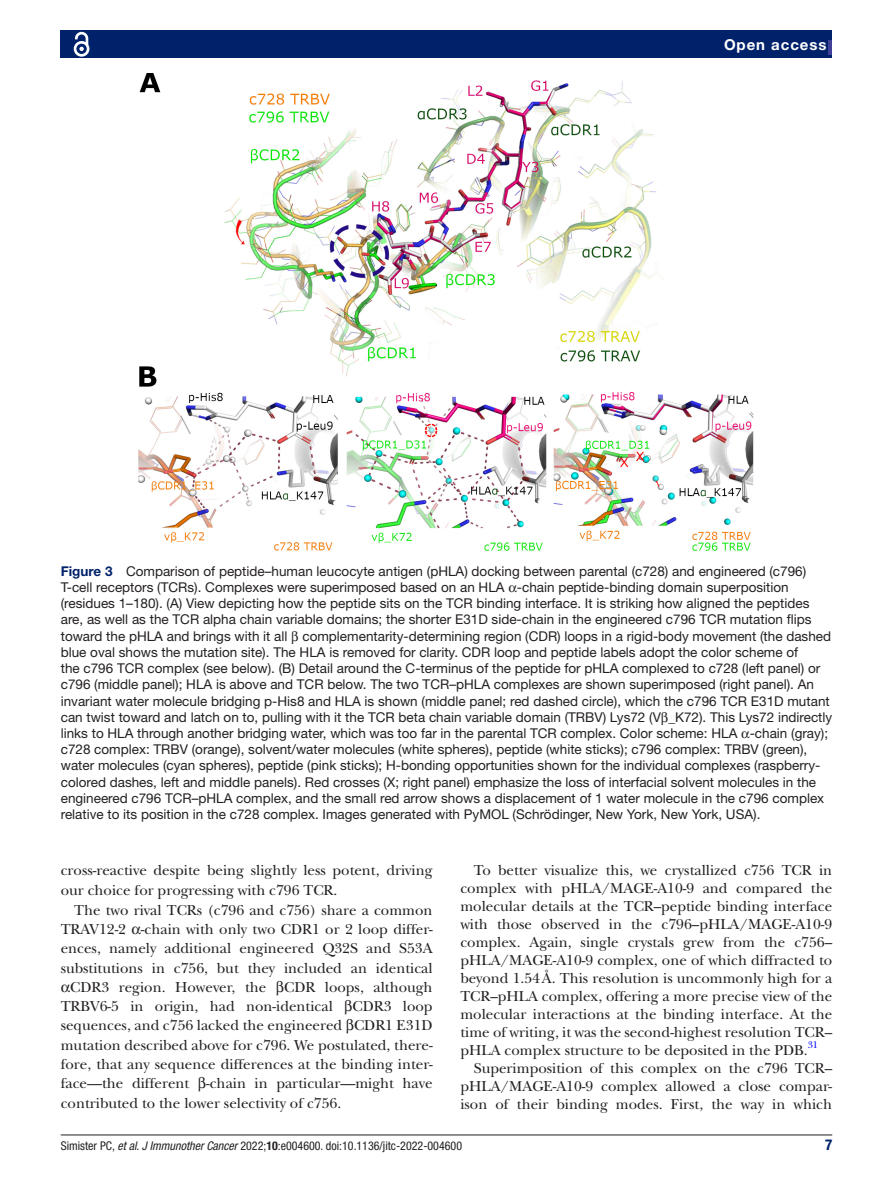
<style>
.page{position:relative;width:893px;height:1191px;background:#fff}
.page>*{position:absolute;margin:0;border:0;box-sizing:border-box;transform-origin:0 0}
.t1{font:15px/19.4px "New Baskerville";color:#231f20}
.t2{font:700 15px "Helvetica Neue LT Std";letter-spacing:.065em;color:#fff}
.t3{font:700 condensed 15px "Helvetica Neue LT Std";color:#00226b}
.t4{font:13.5px/16.2px "Helvetica Neue LT Std";color:#231f20}
.t5{font:condensed 12px "Helvetica Neue LT Std";color:#231f20}
.s1{font-weight:700;color:#00226b}
.s2{font-style:italic}
.s3{font-weight:700}
</style>
<div class="page">
<hr style="left:61px;top:1134px;width:771px;height:1px;background:#231f20">
<div style="left:61px;top:31px;width:771px;height:27px;background:#00226b"></div>
<hr style="left:828px;top:40px;width:4px;height:15px;background:#414099">
<svg style="left:73px;top:31px;width:17px;height:26px"></svg>
<img style="left:138px;top:74px;width:616px;height:477px">
<p class="t2" style="left:724px;top:35px;width:104px">Open access</p>
<p class="t4" style="left:61px;top:563px;width:773px"><span class="s1">Figure 3</span> Comparison of peptide–human leucocyte antigen (pHLA) docking between parental (c728) and engineered (c796)<br>T-cell receptors (TCRs). Complexes were superimposed based on an HLA -chain peptide-binding domain superposition (residues 1–180). (A) View depicting how the peptide sits on the TCR binding interface. It is striking how aligned the peptides are, as well as the TCR alpha chain variable domains; the shorter E31D side-chain in the engineered c796 TCR mutation flips toward the pHLA and brings with it all complementarity-determining region (CDR) loops in a rigid-body movement (the dashed blue oval shows the mutation site). The HLA is removed for clarity. CDR loop and peptide labels adopt the color scheme of<br>the c796 TCR complex (see below). (B) Detail around the C-terminus of the peptide for pHLA complexed to c728 (left panel) or c796 (middle panel); HLA is above and TCR below. The two TCR–pHLA complexes are shown superimposed (right panel). An invariant water molecule bridging p-His8 and HLA is shown (middle panel; red dashed circle), which the c796 TCR E31D mutant can twist toward and latch on to, pulling with it the TCR beta chain variable domain (TRBV) Lys72 (V _K72). This Lys72 indirectly links to HLA through another bridging water, which was too far in the parental TCR complex. Color scheme: HLA -chain (gray); c728 complex: TRBV (orange), solvent/water molecules (white spheres), peptide (white sticks); c796 complex: TRBV (green), water molecules (cyan spheres), peptide (pink sticks); H-bonding opportunities shown for the individual complexes (raspberry&shy;colored dashes, left and middle panels). Red crosses (X; right panel) emphasize the loss of interfacial solvent molecules in the engineered c796 TCR–pHLA complex, and the small red arrow shows a displacement of 1 water molecule in the c796 complex relative to its position in the c728 complex. Images generated with PyMOL (Schrödinger, New York, New York, USA).</p>
<p class="t1" style="left:61px;top:860px;width:373px;line-height:20.1px">cross-reactive despite being slightly less potent, driving our choice for progressing with c796 TCR.</p>
<p class="t1" style="left:74px;top:900px;width:360px">The two rival TCRs (c796 and c756) share a common</p>
<p class="t1" style="left:61px;top:919px;width:373px">TRAV12-2 -chain with only two CDR1 or 2 loop differ-</p>
<p class="t1" style="left:61px;top:938px;width:373px">ences, namely additional engineered Q32S and S53A</p>
<p class="t1" style="left:61px;top:958px;width:373px">substitutions in c756, but they included an identical</p>
<p class="t1" style="left:70px;top:977px;width:364px">CDR3 region. However, the CDR loops, although</p>
<p class="t1" style="left:61px;top:996px;width:274px">TRBV6-5 in origin, had non-identical</p>
<p class="t1" style="left:61px;top:996px;width:373px;text-align:justify;text-indent:292px">CDR3 loop sequences, and c756 lacked the engineered CDR1 E31D mutation described above for c796. We postulated, there&shy;fore, that any sequence differences at the binding inter&shy;face—the different -chain in particular—might have contributed to the lower selectivity of c756.</p>
<p class="t1" style="left:474px;top:860px;width:360px">To better visualize this, we crystallized c756 TCR in</p>
<p class="t1" style="left:460px;top:878px;width:373px">complex with pHLA/MAGE-A10-9 and compared the</p>
<p class="t1" style="left:460px;top:896px;width:373px">molecular details at the TCR–peptide binding interface</p>
<p class="t1" style="left:460px;top:914px;width:373px">with those observed in the c796–pHLA/MAGE-A10-9</p>
<p class="t1" style="left:460px;top:932px;width:373px">complex. Again, single crystals grew from the c756–</p>
<p class="t1" style="left:460px;top:950px;width:373px">pHLA/MAGE-A10-9 complex, one of which diffracted to</p>
<p class="t1" style="left:460px;top:968px;width:373px">beyond 1.54Å. This resolution is uncommonly high for a</p>
<p class="t1" style="left:460px;top:986px;width:373px">TCR–pHLA complex, offering a more precise view of the</p>
<p class="t1" style="left:460px;top:1004px;width:373px">molecular interactions at the binding interface. At the</p>
<p class="t1" style="left:460px;top:1022px;width:373px">time of writing, it was the second-highest resolution TCR–</p>
<p class="t1" style="left:460px;top:1040px;width:359px">pHLA complex structure to be deposited in the PDB.<sup>31</sup></p>
<p class="t1" style="left:474px;top:1058px;width:360px">Superimposition of this complex on the c796 TCR–</p>
<p class="t1" style="left:460px;top:1076px;width:373px">pHLA/MAGE-A10-9 complex allowed a close compar-</p>
<p class="t1" style="left:460px;top:1094px;width:373px">ison of their binding modes. First, the way in which</p>
<p class="t5" style="left:61px;top:1138px;width:403px">Simister PC, <span class="s2">et al</span>. <span class="s2">J Immunother Cancer</span> 2022;<span class="s3">10</span>:e004600. doi:10.1136/jitc-2022-004600</p>
<p class="t3" style="left:825px;top:1135px;width:9px">7</p>
</div>
